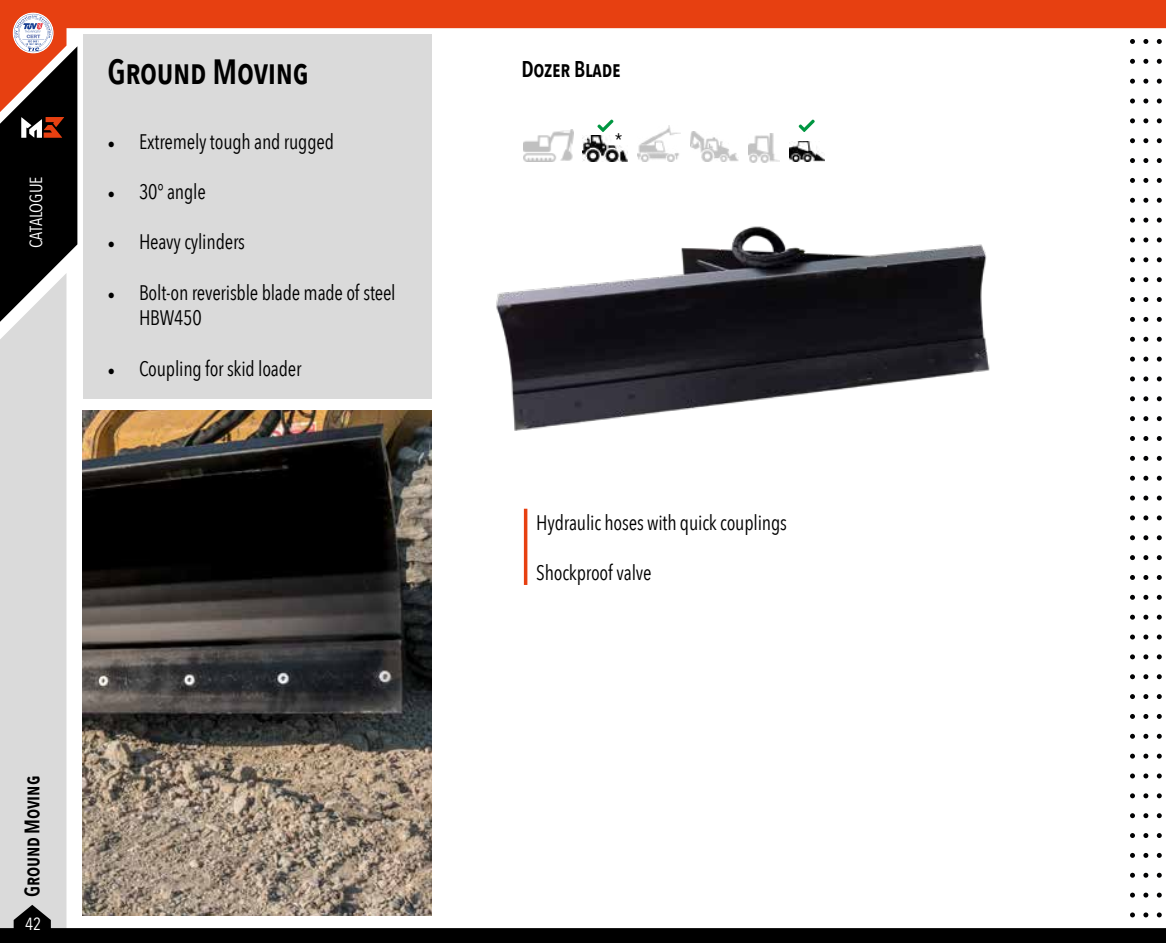
<style>
.page{position:relative;width:1166px;height:943px;background:#fff}
.page>*{position:absolute;margin:0;border:0;box-sizing:border-box;transform-origin:0 0}
.t1{font:600 35px "Avenir Next Condensed";letter-spacing:-.01em;color:#000;scale:.95 1}
.t2{font:600 22.75px "Avenir Next Condensed";letter-spacing:-.01em;color:#000;scale:.95 1}
.t3{font:21px/25.2px "Avenir Next Condensed";letter-spacing:-.01em;color:#000;scale:.95 1}
.t4{font:600 21px "Avenir Next Condensed";letter-spacing:-.01em;color:#000;scale:.95 1}
.t5{font:18.2px "Avenir Next Condensed";color:#000}
.t6{font:17.5px "Avenir Next Condensed";color:#fff}
.s1{font-family:"Minion Pro"}
</style>
<div class="page">
<div style="left:0;top:351px;width:66px;height:553px;background:#dadada"></div>
<svg style="left:0;top:904px;width:1166px;height:39px"></svg>
<svg style="left:0;top:0;width:1166px;height:145px"></svg>
<svg style="left:13px;top:12px;width:41px;height:42px"></svg>
<svg style="left:0;top:14px;width:77px;height:337px"></svg>
<svg style="left:1157px;top:39px;width:5px;height:5px"></svg>
<svg style="left:1157px;top:59px;width:5px;height:5px"></svg>
<svg style="left:1157px;top:79px;width:5px;height:5px"></svg>
<svg style="left:1157px;top:98px;width:5px;height:5px"></svg>
<svg style="left:1157px;top:118px;width:5px;height:5px"></svg>
<svg style="left:1157px;top:138px;width:5px;height:5px"></svg>
<svg style="left:1157px;top:158px;width:5px;height:5px"></svg>
<svg style="left:1157px;top:178px;width:5px;height:5px"></svg>
<svg style="left:1157px;top:198px;width:5px;height:5px"></svg>
<svg style="left:1157px;top:218px;width:5px;height:4px"></svg>
<svg style="left:1157px;top:237px;width:5px;height:5px"></svg>
<svg style="left:1157px;top:257px;width:5px;height:5px"></svg>
<svg style="left:1157px;top:277px;width:5px;height:5px"></svg>
<svg style="left:1157px;top:297px;width:5px;height:5px"></svg>
<svg style="left:1157px;top:317px;width:5px;height:5px"></svg>
<svg style="left:1157px;top:337px;width:5px;height:5px"></svg>
<svg style="left:1157px;top:356px;width:5px;height:5px"></svg>
<svg style="left:1157px;top:376px;width:5px;height:5px"></svg>
<svg style="left:1157px;top:396px;width:5px;height:5px"></svg>
<svg style="left:1157px;top:416px;width:5px;height:5px"></svg>
<svg style="left:1157px;top:436px;width:5px;height:5px"></svg>
<svg style="left:1157px;top:456px;width:5px;height:5px"></svg>
<svg style="left:1157px;top:475px;width:5px;height:5px"></svg>
<svg style="left:1157px;top:495px;width:5px;height:5px"></svg>
<svg style="left:1157px;top:515px;width:5px;height:5px"></svg>
<svg style="left:1157px;top:535px;width:5px;height:5px"></svg>
<svg style="left:1157px;top:555px;width:5px;height:5px"></svg>
<svg style="left:1157px;top:575px;width:5px;height:5px"></svg>
<svg style="left:1157px;top:595px;width:5px;height:4px"></svg>
<svg style="left:1157px;top:614px;width:5px;height:5px"></svg>
<svg style="left:1157px;top:634px;width:5px;height:5px"></svg>
<svg style="left:1157px;top:654px;width:5px;height:5px"></svg>
<svg style="left:1157px;top:674px;width:5px;height:5px"></svg>
<svg style="left:1157px;top:694px;width:5px;height:5px"></svg>
<svg style="left:1157px;top:714px;width:5px;height:5px"></svg>
<svg style="left:1157px;top:733px;width:5px;height:5px"></svg>
<svg style="left:1157px;top:753px;width:5px;height:5px"></svg>
<svg style="left:1157px;top:773px;width:5px;height:5px"></svg>
<svg style="left:1157px;top:793px;width:5px;height:5px"></svg>
<svg style="left:1157px;top:813px;width:5px;height:5px"></svg>
<svg style="left:1157px;top:833px;width:5px;height:5px"></svg>
<svg style="left:1157px;top:852px;width:5px;height:5px"></svg>
<svg style="left:1157px;top:872px;width:5px;height:5px"></svg>
<svg style="left:1157px;top:892px;width:5px;height:5px"></svg>
<svg style="left:1157px;top:912px;width:5px;height:5px"></svg>
<svg style="left:1143px;top:39px;width:5px;height:5px"></svg>
<svg style="left:1143px;top:59px;width:5px;height:5px"></svg>
<svg style="left:1143px;top:79px;width:5px;height:5px"></svg>
<svg style="left:1143px;top:98px;width:5px;height:5px"></svg>
<svg style="left:1143px;top:118px;width:5px;height:5px"></svg>
<svg style="left:1143px;top:138px;width:5px;height:5px"></svg>
<svg style="left:1143px;top:158px;width:5px;height:5px"></svg>
<svg style="left:1143px;top:178px;width:5px;height:5px"></svg>
<svg style="left:1143px;top:198px;width:5px;height:5px"></svg>
<svg style="left:1143px;top:218px;width:5px;height:4px"></svg>
<svg style="left:1143px;top:237px;width:5px;height:5px"></svg>
<svg style="left:1143px;top:257px;width:5px;height:5px"></svg>
<svg style="left:1143px;top:277px;width:5px;height:5px"></svg>
<svg style="left:1143px;top:297px;width:5px;height:5px"></svg>
<svg style="left:1143px;top:317px;width:5px;height:5px"></svg>
<svg style="left:1143px;top:337px;width:5px;height:5px"></svg>
<svg style="left:1143px;top:356px;width:5px;height:5px"></svg>
<svg style="left:1143px;top:376px;width:5px;height:5px"></svg>
<svg style="left:1143px;top:396px;width:5px;height:5px"></svg>
<svg style="left:1143px;top:416px;width:5px;height:5px"></svg>
<svg style="left:1143px;top:436px;width:5px;height:5px"></svg>
<svg style="left:1143px;top:456px;width:5px;height:5px"></svg>
<svg style="left:1143px;top:475px;width:5px;height:5px"></svg>
<svg style="left:1143px;top:495px;width:5px;height:5px"></svg>
<svg style="left:1143px;top:515px;width:5px;height:5px"></svg>
<svg style="left:1143px;top:535px;width:5px;height:5px"></svg>
<svg style="left:1143px;top:555px;width:5px;height:5px"></svg>
<svg style="left:1143px;top:575px;width:5px;height:5px"></svg>
<svg style="left:1143px;top:595px;width:5px;height:4px"></svg>
<svg style="left:1143px;top:614px;width:5px;height:5px"></svg>
<svg style="left:1143px;top:634px;width:5px;height:5px"></svg>
<svg style="left:1143px;top:654px;width:5px;height:5px"></svg>
<svg style="left:1143px;top:674px;width:5px;height:5px"></svg>
<svg style="left:1143px;top:694px;width:5px;height:5px"></svg>
<svg style="left:1143px;top:714px;width:5px;height:5px"></svg>
<svg style="left:1143px;top:733px;width:5px;height:5px"></svg>
<svg style="left:1143px;top:753px;width:5px;height:5px"></svg>
<svg style="left:1143px;top:773px;width:5px;height:5px"></svg>
<svg style="left:1143px;top:793px;width:5px;height:5px"></svg>
<svg style="left:1143px;top:813px;width:5px;height:5px"></svg>
<svg style="left:1143px;top:833px;width:5px;height:5px"></svg>
<svg style="left:1143px;top:853px;width:5px;height:4px"></svg>
<svg style="left:1143px;top:872px;width:5px;height:5px"></svg>
<svg style="left:1143px;top:892px;width:5px;height:5px"></svg>
<svg style="left:1143px;top:912px;width:5px;height:5px"></svg>
<svg style="left:1130px;top:39px;width:5px;height:5px"></svg>
<svg style="left:1130px;top:59px;width:5px;height:5px"></svg>
<svg style="left:1130px;top:79px;width:5px;height:5px"></svg>
<svg style="left:1130px;top:98px;width:5px;height:5px"></svg>
<svg style="left:1130px;top:118px;width:5px;height:5px"></svg>
<svg style="left:1130px;top:138px;width:5px;height:5px"></svg>
<svg style="left:1130px;top:158px;width:5px;height:5px"></svg>
<svg style="left:1130px;top:178px;width:5px;height:5px"></svg>
<svg style="left:1130px;top:198px;width:5px;height:5px"></svg>
<svg style="left:1130px;top:218px;width:5px;height:4px"></svg>
<svg style="left:1130px;top:237px;width:5px;height:5px"></svg>
<svg style="left:1130px;top:257px;width:5px;height:5px"></svg>
<svg style="left:1130px;top:277px;width:5px;height:5px"></svg>
<svg style="left:1130px;top:297px;width:5px;height:5px"></svg>
<svg style="left:1130px;top:317px;width:5px;height:5px"></svg>
<svg style="left:1130px;top:337px;width:5px;height:5px"></svg>
<svg style="left:1130px;top:356px;width:5px;height:5px"></svg>
<svg style="left:1130px;top:376px;width:5px;height:5px"></svg>
<svg style="left:1130px;top:396px;width:5px;height:5px"></svg>
<svg style="left:1130px;top:416px;width:5px;height:5px"></svg>
<svg style="left:1130px;top:436px;width:5px;height:5px"></svg>
<svg style="left:1130px;top:456px;width:5px;height:5px"></svg>
<svg style="left:1130px;top:475px;width:5px;height:5px"></svg>
<svg style="left:1130px;top:495px;width:5px;height:5px"></svg>
<svg style="left:1130px;top:515px;width:5px;height:5px"></svg>
<svg style="left:1130px;top:535px;width:5px;height:5px"></svg>
<svg style="left:1130px;top:555px;width:5px;height:5px"></svg>
<svg style="left:1130px;top:575px;width:5px;height:5px"></svg>
<svg style="left:1130px;top:595px;width:5px;height:4px"></svg>
<svg style="left:1130px;top:614px;width:5px;height:5px"></svg>
<svg style="left:1130px;top:634px;width:5px;height:5px"></svg>
<svg style="left:1130px;top:654px;width:5px;height:5px"></svg>
<svg style="left:1130px;top:674px;width:5px;height:5px"></svg>
<svg style="left:1130px;top:694px;width:5px;height:5px"></svg>
<svg style="left:1130px;top:714px;width:5px;height:5px"></svg>
<svg style="left:1130px;top:733px;width:5px;height:5px"></svg>
<svg style="left:1130px;top:753px;width:5px;height:5px"></svg>
<svg style="left:1130px;top:773px;width:5px;height:5px"></svg>
<svg style="left:1130px;top:793px;width:5px;height:5px"></svg>
<svg style="left:1130px;top:813px;width:5px;height:5px"></svg>
<svg style="left:1130px;top:833px;width:5px;height:5px"></svg>
<svg style="left:1130px;top:852px;width:5px;height:5px"></svg>
<svg style="left:1130px;top:872px;width:5px;height:5px"></svg>
<svg style="left:1130px;top:892px;width:5px;height:5px"></svg>
<svg style="left:1130px;top:912px;width:5px;height:5px"></svg>
<img style="left:789px;top:141px;width:35px;height:21px">
<img style="left:524px;top:130px;width:49px;height:32px">
<img style="left:748px;top:134px;width:31px;height:28px">
<img style="left:637px;top:126px;width:44px;height:36px">
<img style="left:690px;top:132px;width:49px;height:30px">
<img style="left:583px;top:136px;width:45px;height:26px">
<svg style="left:597px;top:119px;width:16px;height:13px"></svg>
<svg style="left:798px;top:119px;width:17px;height:13px"></svg>
<img style="left:496px;top:226px;width:494px;height:205px">
<hr style="left:524px;top:508px;width:3px;height:77px;background:#e74011">
<div style="left:83px;top:34px;width:349px;height:364px;background:#dadada"></div>
<img style="left:83px;top:410px;width:349px;height:505px">
<p class="t6" style="left:21px;top:248px;width:73px;rotate:-90deg">CATALOGUE</p>
<h1 class="t1" style="left:108px;top:41px;width:213px">Ground Moving</h1>
<p class="t3" style="left:108px;top:128px;width:240px"><span class="s1">•</span> Extremely tough and rugged</p>
<p class="t3" style="left:108px;top:178px;width:105px"><span class="s1">•</span> 30° angle</p>
<p class="t3" style="left:108px;top:228px;width:146px"><span class="s1">•</span> Heavy cylinders</p>
<p class="t3" style="left:139px;top:279px;width:272px;text-indent:-32px"><span class="s1">•</span> Bolt-on reverisble blade made of steel<br>HBW450</p>
<p class="t3" style="left:108px;top:354px;width:206px"><span class="s1">•</span> Coupling for skid loader</p>
<p class="t4" style="left:14px;top:896px;width:129px;rotate:-90deg">Ground Moving</p>
<p class="t6" style="left:25px;top:908px;width:18px">42</p>
<p class="t2" style="left:521px;top:49px;width:106px">Dozer Blade</p>
<p class="t5" style="left:615px;top:124px;width:9px">*</p>
<p class="t3" style="left:536px;top:509px;width:265px">Hydraulic hoses with quick couplings</p>
<p class="t3" style="left:536px;top:559px;width:123px">Shockproof valve</p>
</div>
